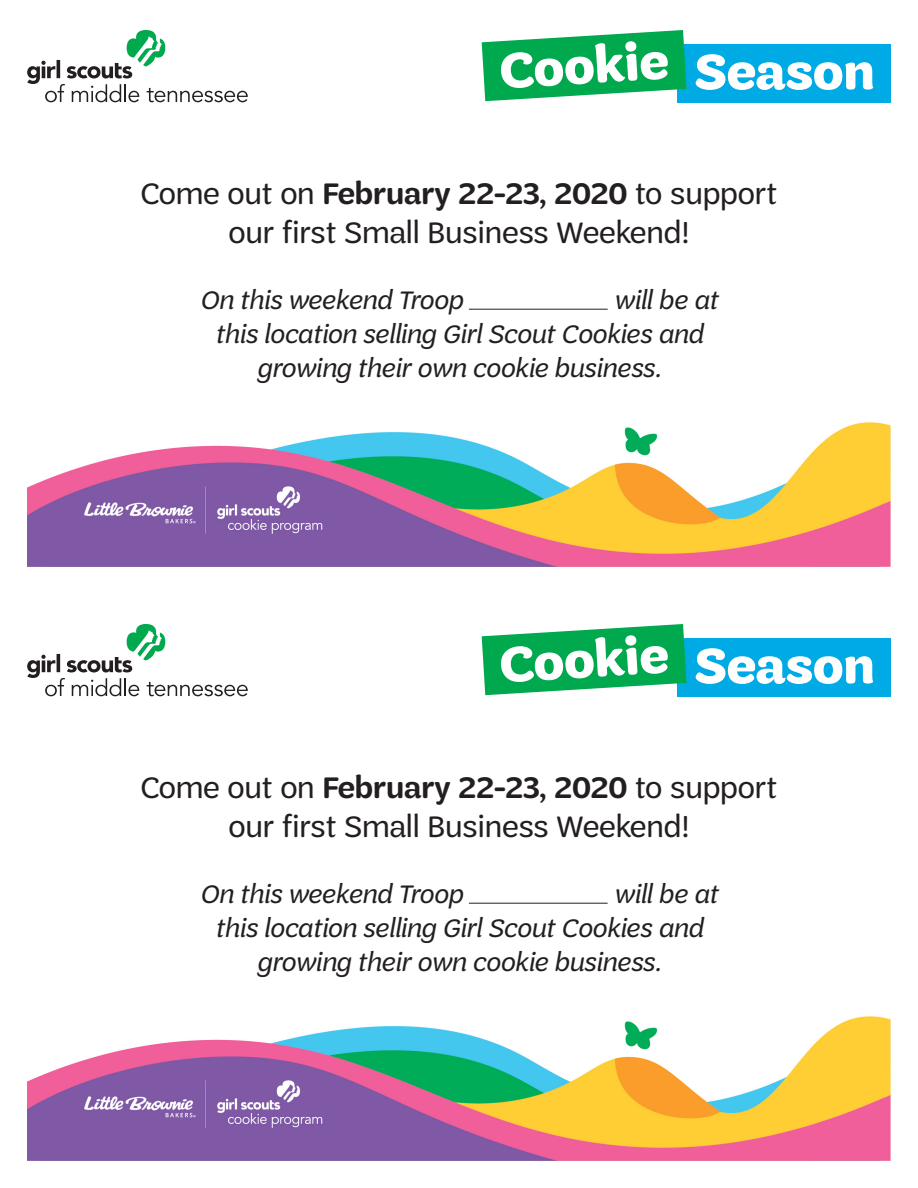
<style>
.page{position:relative;width:918px;height:1188px;background:#fff}
.page>*{position:absolute;margin:0;border:0;box-sizing:border-box;transform-origin:0 0}
.t1{font:700 52.5px "Trefoil Sans";letter-spacing:-.005em;color:#fff}
.Body_Copy{font:31.65px/39.6px "Trefoil Sans";color:#231f20;text-align:center}
.Body_Copy-2{font:italic 27.15px "Trefoil Sans";color:#231f20}
.s1{font-weight:600}
</style>
<div class="page">
<div style="left:677px;top:44px;width:214px;height:59px;background:#00abe5"></div>
<div style="left:677px;top:638px;width:214px;height:59px;background:#00abe5"></div>
<svg style="left:482px;top:30px;width:205px;height:71px"></svg>
<svg style="left:482px;top:624px;width:205px;height:71px"></svg>
<hr style="left:469px;top:309px;width:139px;height:1px;background:#231f20">
<hr style="left:469px;top:903px;width:139px;height:1px;background:#231f20">
<svg style="left:27px;top:30px;width:221px;height:72px"></svg>
<svg style="left:27px;top:624px;width:221px;height:72px"></svg>
<img style="left:27px;top:422px;width:864px;height:145px">
<img style="left:27px;top:1016px;width:864px;height:145px">
<p class="t1" style="left:498px;top:42px;width:170px;rotate:-4deg">Cookie</p>
<p class="t1" style="left:694px;top:42px;width:182px">Season</p>
<p class="Body_Copy" style="left:141px;top:174px;width:638px">Come out on <span class="s1">February 22-23, 2020</span> to support our first Small Business Weekend!</p>
<p class="Body_Copy-2" style="left:200px;top:286px;width:264px">On this weekend Troop</p>
<p class="Body_Copy-2" style="left:614px;top:286px;width:105px">will be at</p>
<p class="Body_Copy-2" style="left:215px;top:320px;width:489px">this location selling Girl Scout Cookies and</p>
<p class="Body_Copy-2" style="left:257px;top:354px;width:406px">growing their own cookie business.</p>
<p class="t1" style="left:498px;top:636px;width:170px;rotate:-4deg">Cookie</p>
<p class="t1" style="left:694px;top:636px;width:182px">Season</p>
<p class="Body_Copy" style="left:141px;top:768px;width:638px">Come out on <span class="s1">February 22-23, 2020</span> to support our first Small Business Weekend!</p>
<p class="Body_Copy-2" style="left:200px;top:880px;width:264px">On this weekend Troop</p>
<p class="Body_Copy-2" style="left:614px;top:880px;width:105px">will be at</p>
<p class="Body_Copy-2" style="left:215px;top:914px;width:489px">this location selling Girl Scout Cookies and</p>
<p class="Body_Copy-2" style="left:257px;top:948px;width:406px">growing their own cookie business.</p>
</div>
